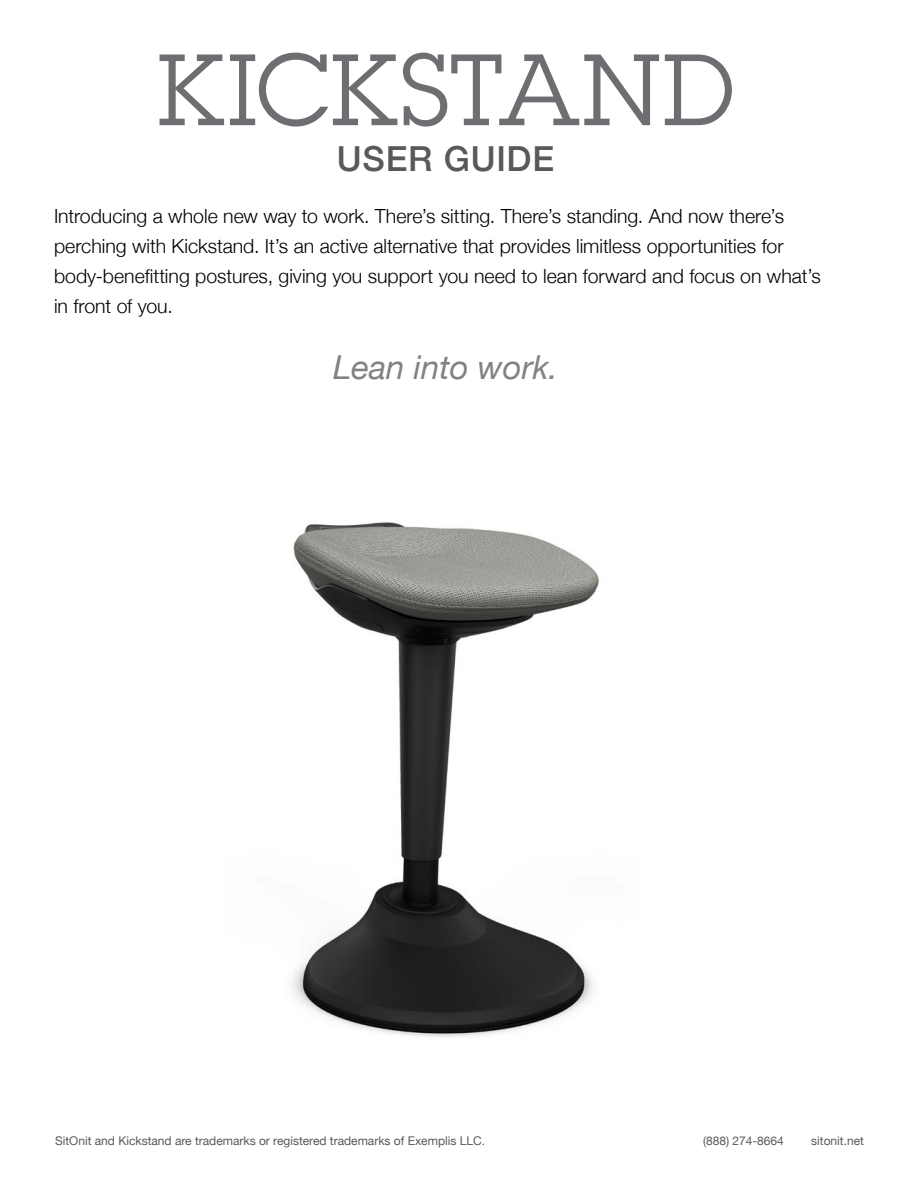
<style>
.page{position:relative;width:918px;height:1188px;background:#fff}
.page>*{position:absolute;margin:0;border:0;box-sizing:border-box;transform-origin:0 0}
.t1{font:99px "Lubalin Graph Std";letter-spacing:.01em;color:#6d6e71}
.t2{font:500 34.5px "Helvetica Neue";letter-spacing:.02em;color:#58595b}
.t3{font:italic 33px "Helvetica Neue";color:#808285}
.t4{font:300 19.5px/30px "Helvetica Neue";color:#000}
.t5{font:12px "Helvetica Neue";color:#58595b}
</style>
<div class="page">
<img style="left:293px;top:522px;width:306px;height:515px">
<h1 class="t1" style="left:157px;top:28px;width:578px">KICKSTAND</h1>
<h2 class="t2" style="left:337px;top:131px;width:219px">USER GUIDE</h2>
<p class="t4" style="left:54px;top:199px;width:769px">Introducing a whole new way to work. There’s sitting. There’s standing. And now there’s perching with Kickstand. It’s an active alternative that provides limitless opportunities for body-benefitting postures, giving you support you need to lean forward and focus on what’s in front of you.</p>
<h3 class="t3" style="left:333px;top:344px;width:226px">Lean into work.</h3>
<p class="t5" style="left:55px;top:1132px;width:432px">SitOnit and Kickstand are trademarks or registered trademarks of Exemplis LLC.</p>
<p class="t5" style="left:703px;top:1132px;width:82px">(888) 274-8664</p>
<p class="t5" style="left:811px;top:1132px;width:54px">sitonit.net</p>
</div>
